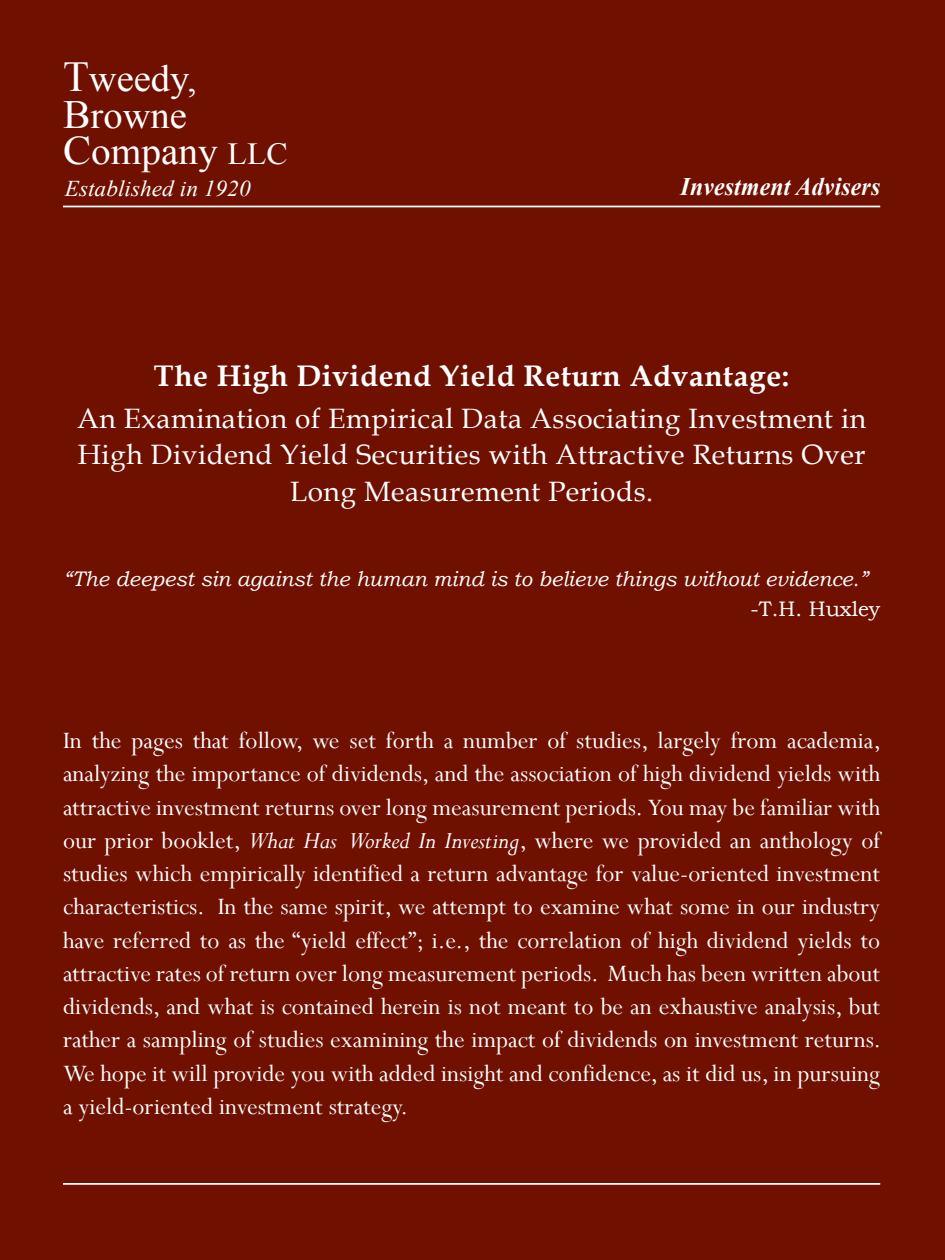
<style>
.page{position:relative;width:945px;height:1260px;background:#6f1000}
.page>*{position:absolute;margin:0;border:0;box-sizing:border-box;transform-origin:0 0}
.t1{font:37.8px "Times New Roman";color:#fff;scale:1.04 1}
.t2{font:37.45px "Times New Roman";color:#fff}
.t3{font:700 29.75px "Book Antiqua";letter-spacing:.02em;color:#fff}
.t4{font:28px/36.8px "Book Antiqua";letter-spacing:.02em;color:#fff;text-align:center}
.t5{font:26.25px/33.2px "Perpetua";color:#fff;text-align:justify}
.t6{font:italic 700 25.2px "Times New Roman";letter-spacing:.01em;color:#fff;scale:.93 1}
.t7{font:italic 22.57px "Times New Roman";color:#fff;scale:1.04 1}
.t8{font:italic 21px "Bookman Old Style";color:#fff}
.t9{font:21px "Bookman Old Style";color:#fff}
.s1{font-size:42.7px}
.s2{font-size:40.25px}
.s3{font-size:40.6px}
.s4{font-size:30.62px}
.s5{font-style:italic}
</style>
<div class="page">
<hr style="left:63px;top:206px;width:817px;height:1px;background:#fff">
<hr style="left:63px;top:1183px;width:817px;height:2px;background:#fff">
<p class="t2" style="left:63px;top:53px;width:135px"><span class="s1">T</span>weedy,</p>
<p class="t2" style="left:63px;top:90px;width:126px"><span class="s2">B</span>rowne</p>
<p class="t1" style="left:63px;top:126px;width:218px"><span class="s3">C</span>ompany <span class="s4">LLC</span></p>
<p class="t7" style="left:65px;top:173px;width:180px">Established in 1920</p>
<p class="t6" style="left:681px;top:169px;width:216px">Investment Advisers</p>
<p class="t3" style="left:154px;top:355px;width:637px">The High Dividend Yield Return Advantage:</p>
<p class="t4" style="left:77px;top:399px;width:791px">An Examination of Empirical Data Associating Investment in<br>High Dividend Yield Securities with Attractive Returns Over<br>Long Measurement Periods.</p>
<p class="t8" style="left:63px;top:564px;width:807px">“The deepest sin against the human mind is to believe things without evidence.”</p>
<p class="t9" style="left:750px;top:595px;width:131px">-T.H. Huxley</p>
<p class="t5" style="left:63px;top:723px;width:820px">In the pages that follow, we set forth a number of studies, largely from academia, analyzing the importance of dividends, and the association of high dividend yields with attractive investment returns over long measurement periods. You may be familiar with our prior booklet, <span class="s5">What Has Worked In Investing</span>, where we provided an anthology of studies which empirically identified a return advantage for value-oriented investment characteristics. In the same spirit, we attempt to examine what some in our industry have referred to as the “yield effect”; i.e., the correlation of high dividend yields to attractive rates of return over long measurement periods. Much has been written about dividends, and what is contained herein is not meant to be an exhaustive analysis, but rather a sampling of studies examining the impact of dividends on investment returns.<br>We hope it will provide you with added insight and confidence, as it did us, in pursuing a yield-oriented investment strategy.</p>
</div>
